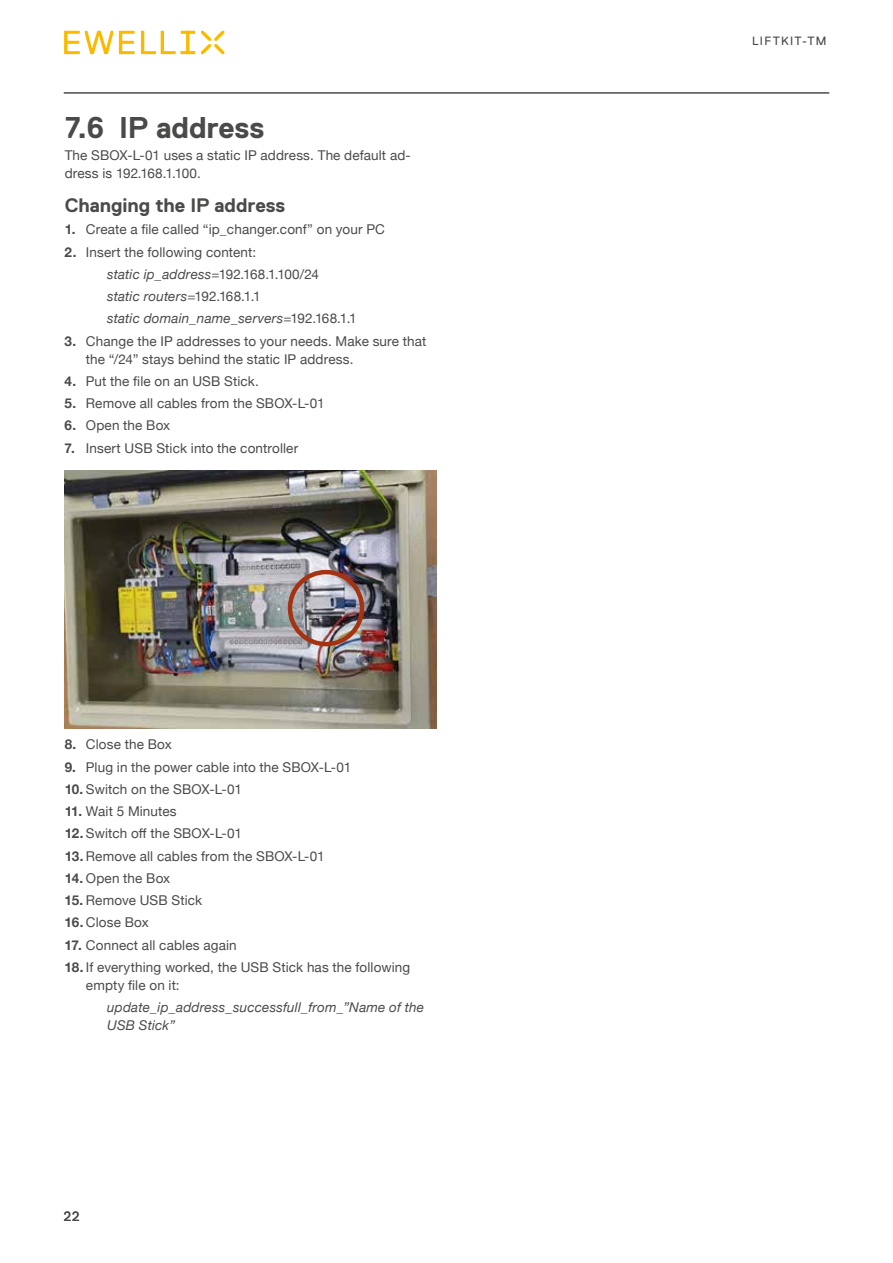
<style>
.page{position:relative;width:893px;height:1263px;background:#fff}
.page>*{position:absolute;margin:0;border:0;box-sizing:border-box;transform-origin:0 0}
.t1{font:700 30px "Replica Std";letter-spacing:-.005em;color:#4a4a49}
.t2{font:700 19.5px "Replica Std";letter-spacing:-.005em;color:#4a4a49}
.t3{font:13.5px/18px "Helvetica Neue";letter-spacing:.01em;color:#4a4a49}
.t4{font:italic 13.5px/18px "Helvetica Neue";letter-spacing:.015em;color:#4a4a49}
.t5{font:13.5px "Replica Std";color:#4a4a49}
.t6{font:12px "Replica Std";letter-spacing:.11em;color:#4a4a49}
.s1{font-weight:700}
.s2{font-style:italic}
</style>
<div class="page">
<svg style="left:64px;top:31px;width:131px;height:23px"></svg>
<svg style="left:201px;top:31px;width:23px;height:23px"></svg>
<hr style="left:64px;top:93px;width:765px;height:1px;background:#4a4a49">
<img style="left:65px;top:470px;width:372px;height:259px">
<div style="left:288px;top:570px;width:76px;height:76px;border:4px solid #a53311;border-radius:50%"></div>
<h1 class="t1" style="left:65px;top:111px;width:201px">7.6 IP address</h1>
<p class="t3" style="left:65px;top:147px;width:348px">The SBOX-L-01 uses a static IP address. The default ad&shy;dress is 192.168.1.100.</p>
<h2 class="t2" style="left:65px;top:195px;width:222px">Changing the IP address</h2>
<p class="t3" style="left:65px;top:221px;width:322px"><span class="s1">1.</span> Create a file called “ip_changer.conf” on your PC</p>
<p class="t3" style="left:107px;top:242px;width:251px;line-height:22.2px;text-indent:-43px"><span class="s1">2.</span> Insert the following content:<br><span class="s2">static ip_address</span>=192.168.1.100/24<br><span class="s2">static routers</span>=192.168.1.1<br><span class="s2">static domain_name_servers</span>=192.168.1.1</p>
<p class="t3" style="left:86px;top:333px;width:342px;text-indent:-21px"><span class="s1">3.</span> Change the IP addresses to your needs. Make sure that the “/24” stays behind the static IP address.</p>
<p class="t3" style="left:65px;top:373px;width:196px"><span class="s1">4.</span> Put the file on an USB Stick.</p>
<p class="t3" style="left:65px;top:395px;width:262px"><span class="s1">5.</span> Remove all cables from the SBOX-L-01</p>
<p class="t3" style="left:65px;top:417px;width:107px"><span class="s1">6.</span> Open the Box</p>
<p class="t3" style="left:65px;top:440px;width:235px"><span class="s1">7.</span> Insert USB Stick into the controller</p>
<p class="t3" style="left:65px;top:736px;width:109px"><span class="s1">8.</span> Close the Box</p>
<p class="t3" style="left:65px;top:758px;width:288px"><span class="s1">9.</span> Plug in the power cable into the SBOX-L-01</p>
<p class="t3" style="left:65px;top:781px;width:179px"><span class="s1">10.</span> Switch on the SBOX-L-01</p>
<p class="t3" style="left:65px;top:803px;width:114px"><span class="s1">11.</span> Wait 5 Minutes</p>
<p class="t3" style="left:65px;top:825px;width:179px"><span class="s1">12.</span> Switch off the SBOX-L-01</p>
<p class="t3" style="left:65px;top:847px;width:262px"><span class="s1">13.</span> Remove all cables from the SBOX-L-01</p>
<p class="t3" style="left:65px;top:870px;width:107px"><span class="s1">14.</span> Open the Box</p>
<p class="t3" style="left:65px;top:892px;width:139px"><span class="s1">15.</span> Remove USB Stick</p>
<p class="t3" style="left:65px;top:914px;width:86px"><span class="s1">16.</span> Close Box</p>
<p class="t3" style="left:65px;top:936px;width:174px"><span class="s1">17.</span> Connect all cables again</p>
<p class="t3" style="left:86px;top:959px;width:326px;text-indent:-21px"><span class="s1">18.</span> If everything worked, the USB Stick has the following empty file on it:</p>
<p class="t4" style="left:107px;top:999px;width:318px">update_ip_address_successfull_from_”Name of the<br>USB Stick”</p>
<p class="t5" style="left:64px;top:1209px;width:17px">22</p>
<p class="t6" style="left:752px;top:34px;width:76px">LIFTKIT-TM</p>
</div>
